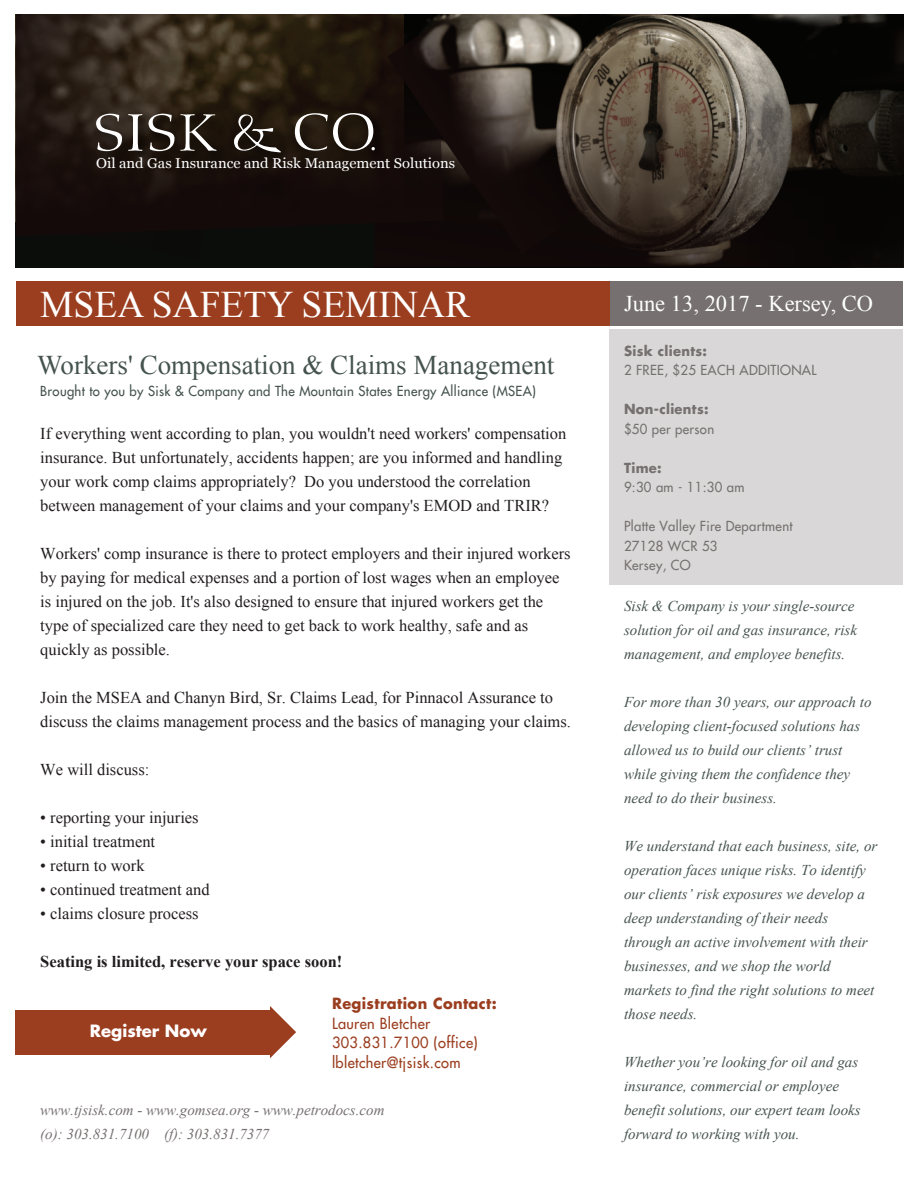
<style>
.page{position:relative;width:918px;height:1188px;background:#fff}
.page>*{position:absolute;margin:0;border:0;box-sizing:border-box;transform-origin:0 0}
.t1{font:37.5px "Times New Roman";color:#fff}
.t2{font:27px "Times New Roman";color:#45534f}
.t3{font:22.5px "Times New Roman";color:#fff}
.t4{font:16.5px/24px "Times New Roman";color:#211d1e}
.t5{font:700 16.5px "Times New Roman";color:#211d1e}
.t6{font:700 16.5px "Futura LT";color:#fff}
.t7{font:italic 15px/24px "Times New Roman";color:#45534f}
.t8{font:italic 15px/24px "Times New Roman";color:#767070}
.t9{font:15px/19.5px "Futura LT";letter-spacing:.025em;color:#9b3e20}
.t10{font:700 15px "Futura LT";letter-spacing:.025em;color:#9b3e20}
.t11{font:14.1px "Georgia";color:#fff;scale:1.04 1}
.t12{font:13.5px/19.5px "Futura LT";letter-spacing:.025em;color:#767070}
.t13{font:13.5px "Futura LT";letter-spacing:.025em;color:#45534f}
.t14{font:700 13.5px "Futura LT";letter-spacing:.025em;color:#767070}
</style>
<div class="page">
<svg style="left:374px;top:14px;width:373px;height:253px;background:#4e4439"></svg>
<div style="left:16px;top:14px;width:358px;height:253px;background:#0b0d0b"></div>
<img style="left:255px;top:14px;width:132px;height:44px">
<svg style="left:255px;top:58px;width:132px;height:178px"></svg>
<svg style="left:387px;top:14px;width:215px;height:240px;background:#322924"></svg>
<svg style="left:747px;top:14px;width:156px;height:253px;background:#1f1c18"></svg>
<svg style="left:16px;top:14px;width:239px;height:196px"></svg>
<img style="left:90px;top:107px;width:303px;height:63px">
<svg style="left:96px;top:114px;width:47px;height:37px;background:#625b56"></svg>
<svg style="left:149px;top:114px;width:68px;height:37px"></svg>
<svg style="left:233px;top:113px;width:49px;height:40px"></svg>
<svg style="left:295px;top:113px;width:80px;height:38px;background:#4c443d"></svg>
<div style="left:610px;top:281px;width:293px;height:44px;background:#767070"></div>
<div style="left:610px;top:330px;width:293px;height:255px;background:#d9d7d7"></div>
<div style="left:16px;top:281px;width:594px;height:44px;background:#9b3e20"></div>
<div style="left:16px;top:1010px;width:255px;height:45px;background:#9b3e20"></div>
<svg style="left:270px;top:1006px;width:26px;height:52px"></svg>
<p class="t11" style="left:96px;top:153px;width:347px">Oil and Gas Insurance and Risk Management Solutions</p>
<h1 class="t1" style="left:40px;top:279px;width:431px">MSEA SAFETY SEMINAR</h1>
<h2 class="t2" style="left:37px;top:347px;width:519px">Workers' Compensation &amp; Claims Management</h2>
<p class="t13" style="left:40px;top:382px;width:497px">Brought to you by Sisk &amp; Company and The Mountain States Energy Alliance (MSEA)</p>
<p class="t4" style="left:40px;top:421px;width:528px">If everything went according to plan, you wouldn't need workers' compensation insurance. But unfortunately, accidents happen; are you informed and handling your work comp claims appropriately? Do you understood the correlation between management of your claims and your company's EMOD and TRIR?</p>
<p class="t4" style="left:40px;top:541px;width:532px">Workers' comp insurance is there to protect employers and their injured workers by paying for medical expenses and a portion of lost wages when an employee is injured on the job. It's also designed to ensure that injured workers get the type of specialized care they need to get back to work healthy, safe and as quickly as possible.</p>
<p class="t4" style="left:40px;top:685px;width:532px">Join the MSEA and Chanyn Bird, Sr. Claims Lead, for Pinnacol Assurance to discuss the claims management process and the basics of managing your claims.</p>
<p class="t4" style="left:40px;top:758px;width:111px">We will discuss:</p>
<p class="t4" style="left:40px;top:806px;width:160px">• reporting your injuries</p>
<p class="t4" style="left:40px;top:830px;width:116px">• initial treatment</p>
<p class="t4" style="left:40px;top:854px;width:106px">• return to work</p>
<p class="t4" style="left:40px;top:878px;width:171px">• continued treatment and</p>
<p class="t4" style="left:40px;top:902px;width:160px">• claims closure process</p>
<p class="t5" style="left:40px;top:950px;width:304px">Seating is limited, reserve your space soon!</p>
<p class="t6" style="left:90px;top:1020px;width:118px">Register Now</p>
<p class="t10" style="left:332px;top:994px;width:166px">Registration Contact:</p>
<p class="t9" style="left:332px;top:1013px;width:147px">Lauren Bletcher<br>303.831.7100 (office) lbletcher@tjsisk.com</p>
<p class="t8" style="left:40px;top:1098px;width:346px">www.tjsisk.com - www.gomsea.org - www.petrodocs.com (o): 303.831.7100 (f): 303.831.7377</p>
<h3 class="t3" style="left:624px;top:288px;width:251px">June 13, 2017 - Kersey, CO</h3>
<p class="t14" style="left:624px;top:342px;width:85px">Sisk clients:</p>
<p class="t12" style="left:624px;top:361px;width:194px">2 FREE, $25 EACH ADDITIONAL</p>
<p class="t14" style="left:624px;top:400px;width:86px">Non-clients:</p>
<p class="t12" style="left:624px;top:419px;width:92px">$50 per person</p>
<p class="t14" style="left:624px;top:459px;width:39px">Time:</p>
<p class="t12" style="left:624px;top:478px;width:122px">9:30 am - 11:30 am</p>
<p class="t12" style="left:624px;top:517px;width:170px">Platte Valley Fire Department<br>27128 WCR 53<br>Kersey, CO</p>
<p class="t7" style="left:624px;top:594px;width:234px">Sisk &amp; Company is your single-source solution for oil and gas insurance, risk management, and employee benefits.</p>
<p class="t7" style="left:624px;top:690px;width:249px">For more than 30 years, our approach to developing client-focused solutions has allowed us to build our clients’ trust while giving them the confidence they need to do their business.</p>
<p class="t7" style="left:624px;top:834px;width:255px">We understand that each business, site, or operation faces unique risks. To identify our clients’ risk exposures we develop a deep understanding of their needs through an active involvement with their businesses, and we shop the world markets to find the right solutions to meet those needs.</p>
<p class="t7" style="left:624px;top:1050px;width:238px">Whether you’re looking for oil and gas insurance, commercial or employee benefit solutions, our expert team looks forward to working with you.</p>
</div>
